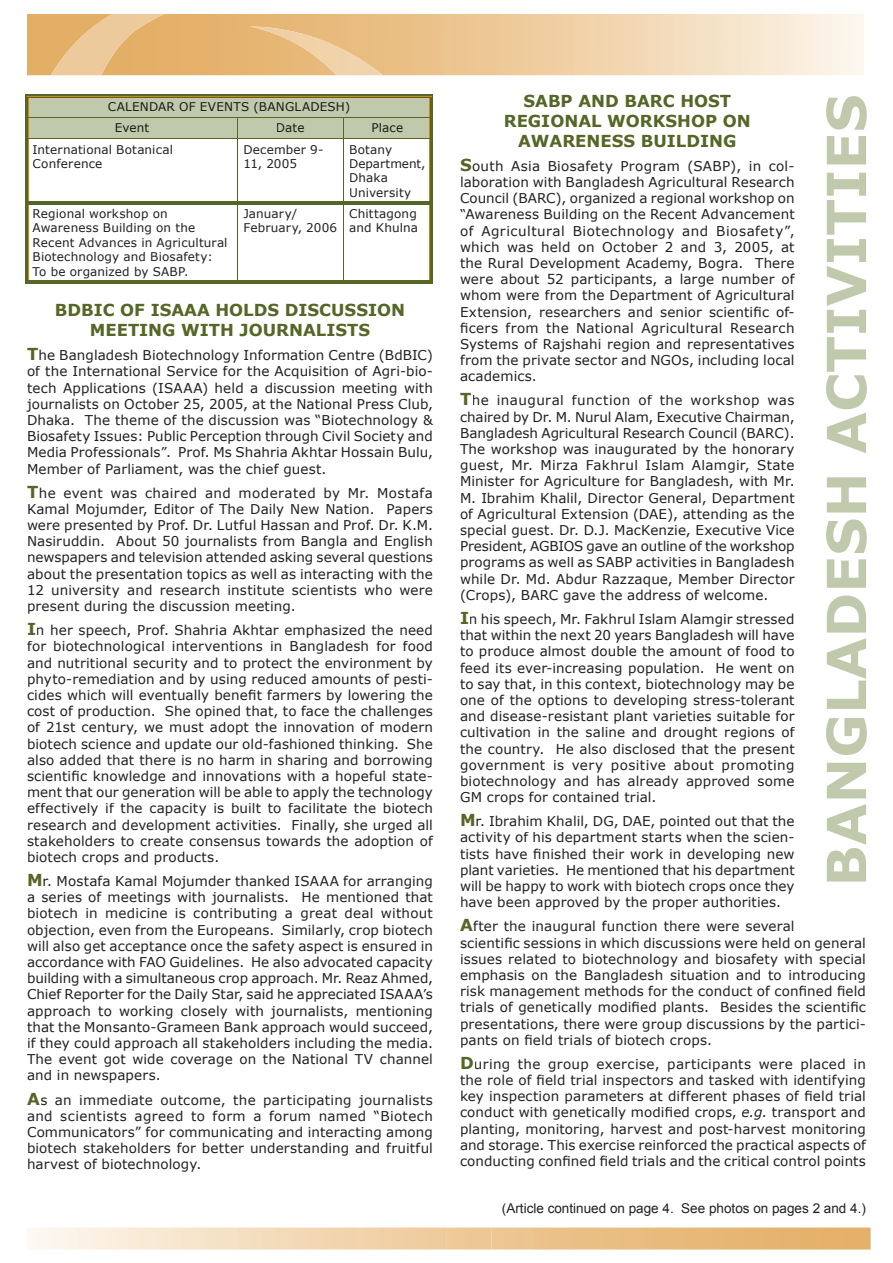
<style>
.page{position:relative;width:893px;height:1263px;background:#fff}
.page>*{position:absolute;margin:0;border:0;box-sizing:border-box;transform-origin:0 0}
.t1{font:700 54px "Verdana";color:#c1c9ad}
.t2{font:700 16.5px/19.8px "Verdana";color:#566627;text-align:center}
.t3{font:13.5px/16.2px "Verdana";letter-spacing:.01em;color:#231f20;text-align:justify}
.t4{font:13.5px "Arial";color:#231f20}
.t5{font:12px/14.4px "Verdana";letter-spacing:.01em;color:#231f20}
.t6{font:12px/21.1px "Verdana";letter-spacing:.015em;color:#191b13}
.s1{font-weight:700;font-size:16.5px;color:#566627}
.s2{font-style:italic}
</style>
<div class="page">
<svg style="left:27px;top:14px;width:837px;height:61px;background:#efcfa4"></svg>
<svg style="left:250px;top:26px;width:133px;height:49px;background:#e9c087"></svg>
<svg style="left:51px;top:14px;width:113px;height:61px;background:#e7ba7d"></svg>
<svg style="left:27px;top:1227px;width:843px;height:22px;background:#efcfa3"></svg>
<hr style="left:25px;top:138px;width:3px;height:65px;background:#d08613">
<hr style="left:430px;top:138px;width:3px;height:65px;background:#d08613">
<hr style="left:25px;top:203px;width:3px;height:77px;background:#d08613">
<hr style="left:430px;top:203px;width:3px;height:77px;background:#d08613">
<hr style="left:25px;top:94px;width:212px;height:2px;background:#566627">
<hr style="left:25px;top:96px;width:2px;height:21px;background:#566627">
<hr style="left:237px;top:94px;width:106px;height:2px;background:#566627">
<hr style="left:343px;top:94px;width:90px;height:2px;background:#566627">
<hr style="left:25px;top:117px;width:2px;height:21px;background:#566627">
<hr style="left:25px;top:138px;width:2px;height:65px;background:#566627">
<hr style="left:28px;top:138px;width:1px;height:65px;background:#566627">
<hr style="left:430px;top:138px;width:1px;height:65px;background:#566627">
<hr style="left:432px;top:138px;width:1px;height:65px;background:#566627">
<hr style="left:25px;top:203px;width:2px;height:77px;background:#566627">
<hr style="left:28px;top:203px;width:1px;height:77px;background:#566627">
<hr style="left:430px;top:203px;width:1px;height:77px;background:#566627">
<hr style="left:432px;top:203px;width:1px;height:77px;background:#566627">
<svg style="left:27px;top:96px;width:406px;height:42px;background:#b9bf9d"></svg>
<hr style="left:28px;top:138px;width:209px;height:1px;background:#566627">
<hr style="left:237px;top:138px;width:106px;height:1px;background:#566627">
<hr style="left:237px;top:139px;width:1px;height:62px;background:#566627">
<hr style="left:343px;top:138px;width:87px;height:1px;background:#566627">
<hr style="left:343px;top:139px;width:1px;height:62px;background:#566627">
<hr style="left:237px;top:204px;width:1px;height:76px;background:#566627">
<hr style="left:343px;top:204px;width:1px;height:76px;background:#566627">
<hr style="left:28px;top:201px;width:209px;height:3px;background:#566627">
<hr style="left:237px;top:201px;width:106px;height:3px;background:#566627">
<hr style="left:343px;top:201px;width:87px;height:3px;background:#566627">
<hr style="left:25px;top:280px;width:212px;height:3px;background:#566627">
<hr style="left:237px;top:280px;width:106px;height:3px;background:#566627">
<hr style="left:343px;top:280px;width:90px;height:3px;background:#566627">
<div style="left:108px;top:102px;width:241px;height:12px;background:#c1c9ad"></div>
<div style="left:116px;top:124px;width:33px;height:8px;background:#c1c9ad"></div>
<div style="left:277px;top:124px;width:27px;height:9px;background:#c1c9ad"></div>
<div style="left:373px;top:123px;width:30px;height:10px;background:#c1c9ad"></div>
<p class="t6" style="left:115px;top:96px;width:237px;text-indent:-7px">CALENDAR OF EVENTS (BANGLADESH)<br>Event</p>
<p class="t6" style="left:276px;top:117px;width:30px">Date</p>
<p class="t6" style="left:371px;top:117px;width:33px">Place</p>
<p class="t5" style="left:33px;top:142px;width:142px">International Botanical<br>Conference</p>
<p class="t5" style="left:243px;top:142px;width:82px">December 9-<br>11, 2005</p>
<p class="t5" style="left:349px;top:142px;width:78px">Botany<br>Department,<br>Dhaka<br>University</p>
<p class="t5" style="left:33px;top:206px;width:197px">Regional workshop on<br>Awareness Building on the<br>Recent Advances in Agricultural<br>Biotechnology and Biosafety:<br>To be organized by SABP.</p>
<p class="t5" style="left:243px;top:206px;width:95px">January/<br>February, 2006</p>
<p class="t5" style="left:349px;top:206px;width:70px">Chittagong and Khulna</p>
<p class="t2" style="left:55px;top:300px;width:352px">BDBIC OF ISAAA HOLDS DISCUSSION<br>MEETING WITH JOURNALISTS</p>
<p class="t3" style="left:27px;top:347px;width:407px"><span class="s1">T</span>he Bangladesh Biotechnology Information Centre (BdBIC) of the International Service for the Acquisition of Agri-bio&shy;tech Applications (ISAAA) held a discussion meeting with journalists on October 25, 2005, at the National Press Club, Dhaka. The theme of the discussion was “Biotechnology &amp; Biosafety Issues: Public Perception through Civil Society and Media Professionals”. Prof. Ms Shahria Akhtar Hossain Bulu, Member of Parliament, was the chief guest.</p>
<p class="t3" style="left:27px;top:484px;width:407px"><span class="s1">T</span>he event was chaired and moderated by Mr. Mostafa Kamal Mojumder, Editor of The Daily New Nation. Papers were presented by Prof. Dr. Lutful Hassan and Prof. Dr. K.M.<br>Nasiruddin. About 50 journalists from Bangla and English newspapers and television attended asking several questions about the presentation topics as well as interacting with the 12 university and research institute scientists who were present during the discussion meeting.</p>
<p class="t3" style="left:27px;top:622px;width:407px"><span class="s1">I</span>n her speech, Prof. Shahria Akhtar emphasized the need for biotechnological interventions in Bangladesh for food and nutritional security and to protect the environment by phyto-remediation and by using reduced amounts of pesti&shy;cides which will eventually benefit farmers by lowering the cost of production. She opined that, to face the challenges of 21st century, we must adopt the innovation of modern biotech science and update our old-fashioned thinking. She also added that there is no harm in sharing and borrowing scientific knowledge and innovations with a hopeful state&shy;ment that our generation will be able to apply the technology effectively if the capacity is built to facilitate the biotech research and development activities. Finally, she urged all stakeholders to create consensus towards the adoption of biotech crops and products.</p>
<p class="t3" style="left:27px;top:872px;width:408px"><span class="s1">M</span>r. Mostafa Kamal Mojumder thanked ISAAA for arranging a series of meetings with journalists. He mentioned that biotech in medicine is contributing a great deal without objection, even from the Europeans. Similarly, crop biotech will also get acceptance once the safety aspect is ensured in accordance with FAO Guidelines. He also advocated capacity building with a simultaneous crop approach. Mr. Reaz Ahmed, Chief Reporter for the Daily Star, said he appreciated ISAAA’s approach to working closely with journalists, mentioning that the Monsanto-Grameen Bank approach would succeed, if they could approach all stakeholders including the media.<br>The event got wide coverage on the National TV channel and in newspapers.</p>
<p class="t3" style="left:27px;top:1091px;width:407px"><span class="s1">A</span>s an immediate outcome, the participating journalists and scientists agreed to form a forum named “Biotech Communicators” for communicating and interacting among biotech stakeholders for better understanding and fruitful harvest of biotechnology.</p>
<p class="t2" style="left:504px;top:91px;width:249px">SABP AND BARC HOST<br>REGIONAL WORKSHOP ON<br>AWARENESS BUILDING</p>
<p class="t3" style="left:460px;top:157px;width:336px"><span class="s1">S</span>outh Asia Biosafety Program (SABP), in col&shy;laboration with Bangladesh Agricultural Research Council (BARC), organized a regional workshop on “Awareness Building on the Recent Advancement of Agricultural Biotechnology and Biosafety”, which was held on October 2 and 3, 2005, at the Rural Development Academy, Bogra. There were about 52 participants, a large number of whom were from the Department of Agricultural Extension, researchers and senior scientific of&shy;ficers from the National Agricultural Research Systems of Rajshahi region and representatives from the private sector and NGOs, including local academics.</p>
<p class="t3" style="left:460px;top:392px;width:336px"><span class="s1">T</span>he inaugural function of the workshop was chaired by Dr. M. Nurul Alam, Executive Chairman, Bangladesh Agricultural Research Council (BARC).<br>The workshop was inaugurated by the honorary guest, Mr. Mirza Fakhrul Islam Alamgir, State Minister for Agriculture for Bangladesh, with Mr.<br>M. Ibrahim Khalil, Director General, Department of Agricultural Extension (DAE), attending as the special guest. Dr. D.J. MacKenzie, Executive Vice President, AGBIOS gave an outline of the workshop programs as well as SABP activities in Bangladesh while Dr. Md. Abdur Razzaque, Member Director (Crops), BARC gave the address of welcome.</p>
<p class="t3" style="left:460px;top:610px;width:336px"><span class="s1">I</span>n his speech, Mr. Fakhrul Islam Alamgir stressed that within the next 20 years Bangladesh will have to produce almost double the amount of food to feed its ever-increasing population. He went on to say that, in this context, biotechnology may be one of the options to developing stress-tolerant and disease-resistant plant varieties suitable for cultivation in the saline and drought regions of the country. He also disclosed that the present government is very positive about promoting biotechnology and has already approved some GM crops for contained trial.</p>
<p class="t3" style="left:460px;top:813px;width:336px"><span class="s1">M</span>r. Ibrahim Khalil, DG, DAE, pointed out that the activity of his department starts when the scien&shy;tists have finished their work in developing new plant varieties. He mentioned that his department will be happy to work with biotech crops once they have been approved by the proper authorities.</p>
<p class="t3" style="left:460px;top:918px;width:407px;text-align:left"><span class="s1">A</span>fter the inaugural function there were several<br>scientific sessions in which discussions were held on general issues related to biotechnology and biosafety with special emphasis on the Bangladesh situation and to introducing risk management methods for the conduct of confined field trials of genetically modified plants. Besides the scientific presentations, there were group discussions by the partici&shy;pants on field trials of biotech crops.</p>
<p class="t3" style="left:460px;top:1055px;width:407px"><span class="s1">D</span>uring the group exercise, participants were placed in the role of field trial inspectors and tasked with identifying key inspection parameters at different phases of field trial conduct with genetically modified crops, <span class="s2">e.g.</span> transport and planting, monitoring, harvest and post-harvest monitoring and storage. This exercise reinforced the practical aspects of conducting confined field trials and the critical control points</p>
<p class="t4" style="left:502px;top:1199px;width:365px">(Article continued on page 4. See photos on pages 2 and 4.)</p>
<h1 class="t1" style="left:812px;top:886px;width:794px;rotate:-90deg">BANGLADESH ACTIVITIES</h1>
</div>
